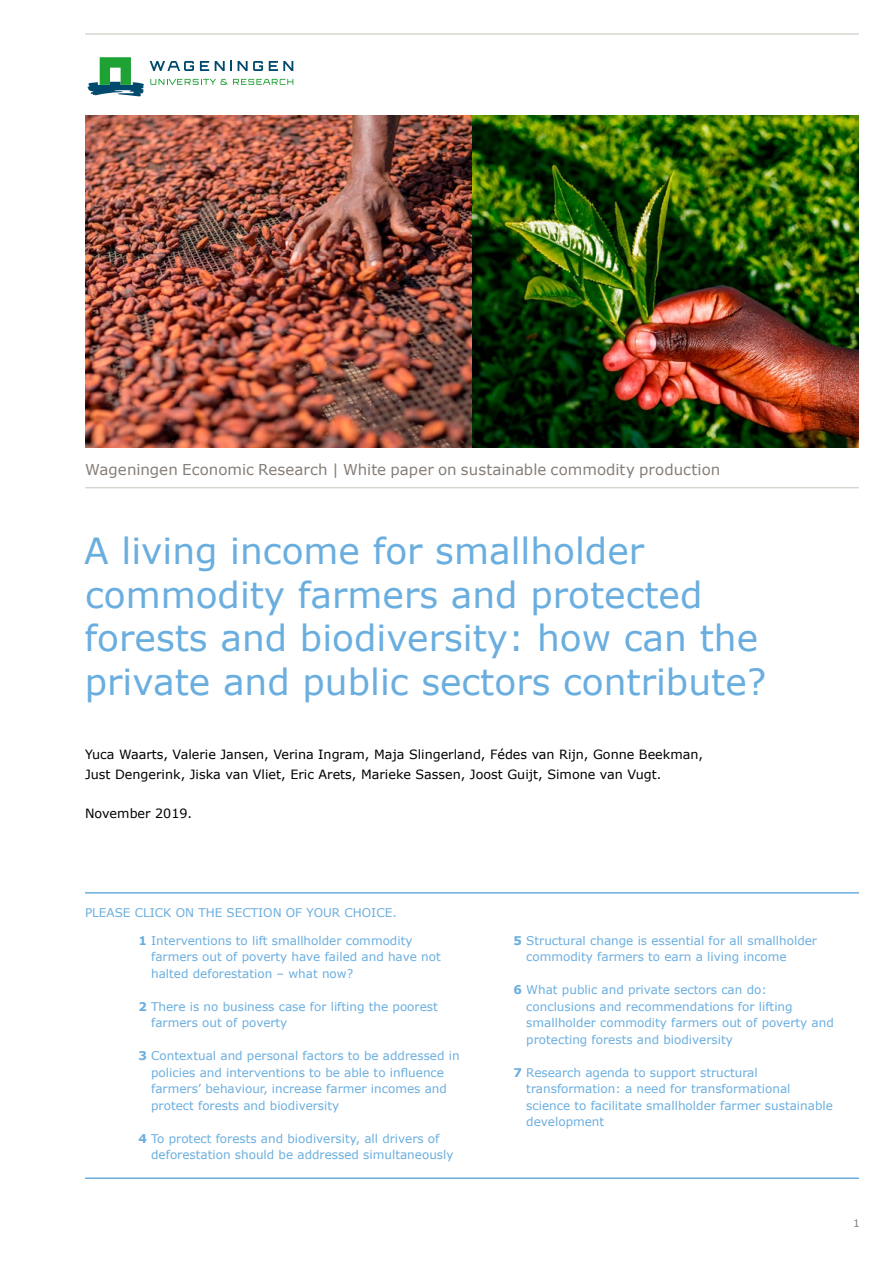
<style>
.page{position:relative;width:893px;height:1263px;background:#fff}
.page>*{position:absolute;margin:0;border:0;box-sizing:border-box;transform-origin:0 0}
.t1{font:36px/43.5px "Verdana";color:#6aaedf}
.t2{font:15px "Verdana";letter-spacing:.005em;color:#867d77}
.t3{font:12.75px/19.5px "Verdana";color:#000}
.t4{font:12px/16.5px "Verdana";color:#6aaedf}
.t5{font:10.5px "Verdana";color:#867d77}
.s1{font-weight:700}
</style>
<div class="page">
<hr style="left:85px;top:33px;width:774px;height:2px;background:#dad5d0">
<hr style="left:85px;top:1177px;width:774px;height:2px;background:#6aaedf">
<svg style="left:87px;top:57px;width:206px;height:40px"></svg>
<hr style="left:85px;top:487px;width:774px;height:1px;background:#dad5d0">
<hr style="left:85px;top:892px;width:774px;height:1px;background:#6aaedf">
<img style="left:85px;top:116px;width:387px;height:331px">
<img style="left:472px;top:116px;width:387px;height:331px">
<p class="t2" style="left:85px;top:460px;width:637px">Wageningen Economic Research | White paper on sustainable commodity production</p>
<h1 class="t1" style="left:84px;top:530px;width:684px">A living income for smallholder commodity farmers and protected forests and biodiversity: how can the private and public sectors contribute?</h1>
<p class="t3" style="left:85px;top:745px;width:620px">Yuca Waarts, Valerie Jansen, Verina Ingram, Maja Slingerland, Fédes van Rijn, Gonne Beekman,<br>Just Dengerink, Jiska van Vliet, Eric Arets, Marieke Sassen, Joost Guijt, Simone van Vugt.</p>
<p class="t3" style="left:85px;top:803px;width:109px">November 2019.</p>
<p class="t4" style="left:85px;top:904px;width:313px">PLEASE CLICK ON THE SECTION OF YOUR CHOICE.</p>
<p class="t4" style="left:151px;top:932px;width:291px;text-indent:-13px"><span class="s1">1</span> Interventions to lift smallholder commodity farmers out of poverty have failed and have not halted deforestation – what now?</p>
<p class="t4" style="left:151px;top:998px;width:288px;text-indent:-13px"><span class="s1">2</span> There is no business case for lifting the poorest farmers out of poverty</p>
<p class="t4" style="left:151px;top:1048px;width:310px;text-indent:-13px"><span class="s1">3</span> Contextual and personal factors to be addressed in policies and interventions to be able to influence farmers’ behaviour, increase farmer incomes and protect forests and biodiversity</p>
<p class="t4" style="left:151px;top:1130px;width:304px;text-indent:-13px"><span class="s1">4</span> To protect forests and biodiversity, all drivers of deforestation should be addressed simultaneously</p>
<p class="t4" style="left:526px;top:932px;width:292px;text-indent:-13px"><span class="s1">5</span> Structural change is essential for all smallholder commodity farmers to earn a living income</p>
<p class="t4" style="left:526px;top:982px;width:309px;text-indent:-13px"><span class="s1">6</span> What public and private sectors can do: conclusions and recommendations for lifting smallholder commodity farmers out of poverty and protecting forests and biodiversity</p>
<p class="t4" style="left:526px;top:1064px;width:308px;text-indent:-13px"><span class="s1">7</span> Research agenda to support structural transformation: a need for transformational science to facilitate smallholder farmer sustainable development</p>
<p class="t5" style="left:853px;top:1217px;width:8px">1</p>
</div>
